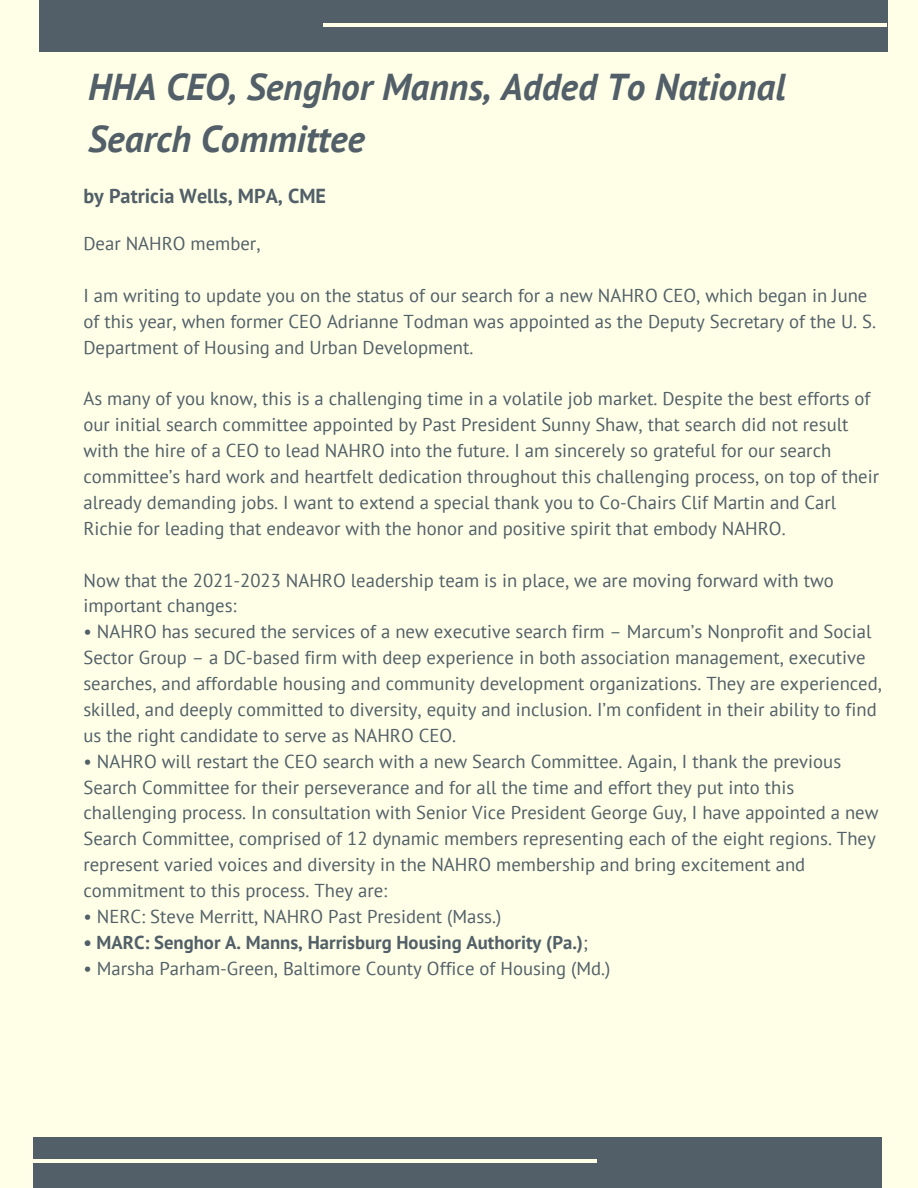
<style>
.page{position:relative;width:918px;height:1188px;background:#feffe6}
.page>*{position:absolute;margin:0;border:0;box-sizing:border-box;transform-origin:0 0}
.t1{font:italic 700 37.35px/51.9px "PT Sans";color:#525f69}
.t2{font:700 20.25px "PT Sans";color:#525f69}
.t3{font:18.75px/25.8px "PT Sans";color:#525f69}
.t4{font:700 18.75px "PT Sans";color:#525f69}
.s1{font-weight:400}
</style>
<div class="page">
<div style="left:39px;top:0;width:848px;height:52px;background:#525f69"></div>
<hr style="left:323px;top:23px;width:563px;height:4px;background:#feffe6">
<div style="left:34px;top:1137px;width:848px;height:51px;background:#525f69"></div>
<hr style="left:33px;top:1159px;width:563px;height:3px;background:#feffe6">
<p class="t1" style="left:88px;top:60px;width:699px">HHA CEO, Senghor Manns, Added To National<br>Search Committee</p>
<p class="t2" style="left:83px;top:182px;width:244px">by Patricia Wells, MPA, CME</p>
<p class="t3" style="left:83px;top:230px;width:179px">Dear NAHRO member,</p>
<p class="t3" style="left:83px;top:282px;width:794px">I am writing to update you on the status of our search for a new NAHRO CEO, which began in June of this year, when former CEO Adrianne Todman was appointed as the Deputy Secretary of the U. S.<br>Department of Housing and Urban Development.</p>
<p class="t3" style="left:83px;top:386px;width:797px">As many of you know, this is a challenging time in a volatile job market. Despite the best efforts of our initial search committee appointed by Past President Sunny Shaw, that search did not result with the hire of a CEO to lead NAHRO into the future. I am sincerely so grateful for our search committee’s hard work and heartfelt dedication throughout this challenging process, on top of their already demanding jobs. I want to extend a special thank you to Co-Chairs Clif Martin and Carl Richie for leading that endeavor with the honor and positive spirit that embody NAHRO.</p>
<p class="t3" style="left:83px;top:567px;width:752px">Now that the 2021-2023 NAHRO leadership team is in place, we are moving forward with two important changes:</p>
<p class="t3" style="left:83px;top:618px;width:800px">• NAHRO has secured the services of a new executive search firm – Marcum’s Nonprofit and Social Sector Group – a DC-based firm with deep experience in both association management, executive searches, and affordable housing and community development organizations. They are experienced, skilled, and deeply committed to diversity, equity and inclusion. I’m confident in their ability to find us the right candidate to serve as NAHRO CEO.</p>
<p class="t3" style="left:83px;top:748px;width:797px">• NAHRO will restart the CEO search with a new Search Committee. Again, I thank the previous Search Committee for their perseverance and for all the time and effort they put into this challenging process. In consultation with Senior Vice President George Guy, I have appointed a new Search Committee, comprised of 12 dynamic members representing each of the eight regions. They represent varied voices and diversity in the NAHRO membership and bring excitement and commitment to this process. They are:</p>
<p class="t3" style="left:83px;top:903px;width:419px">• NERC: Steve Merritt, NAHRO Past President (Mass.)</p>
<p class="t4" style="left:83px;top:930px;width:506px">• MARC: Senghor A. Manns, Harrisburg Housing Authority (Pa.)<span class="s1">;</span></p>
<p class="t3" style="left:83px;top:955px;width:528px">• Marsha Parham-Green, Baltimore County Office of Housing (Md.)</p>
</div>
